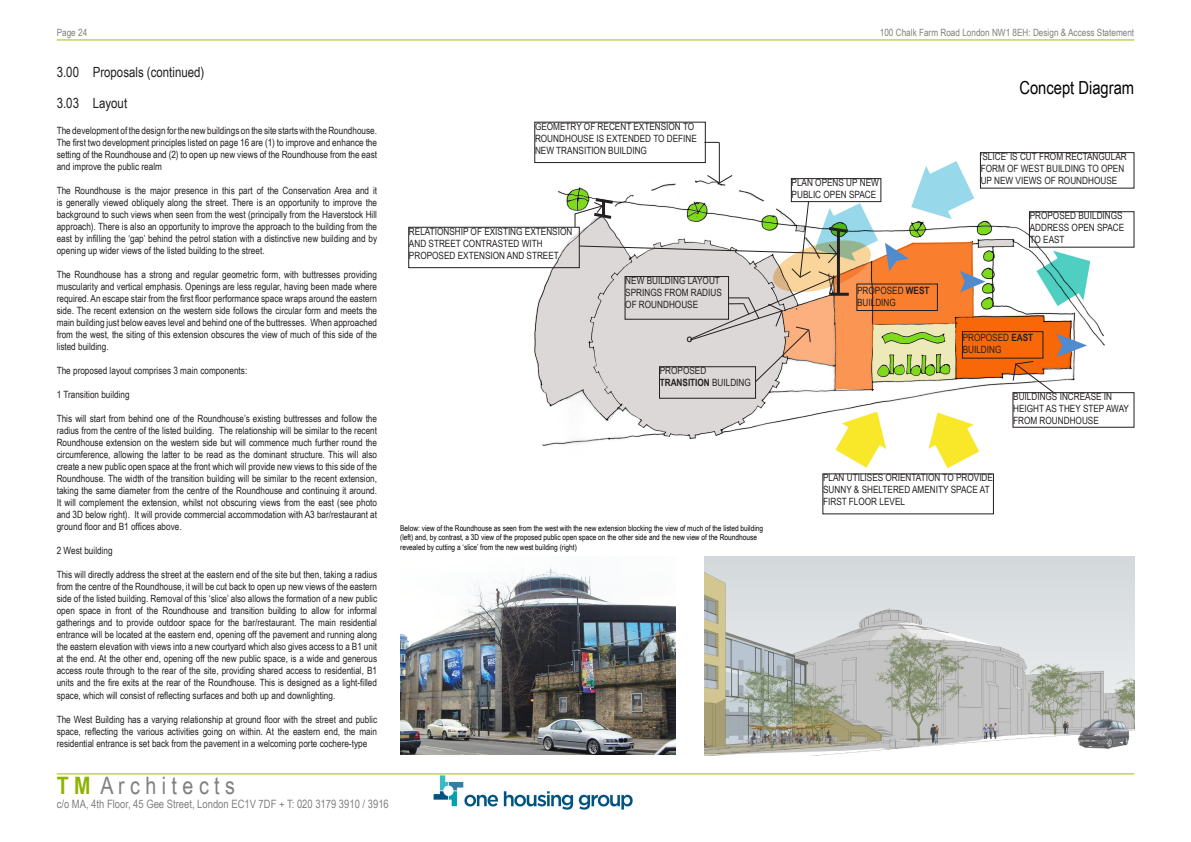
<style>
.page{position:relative;width:1191px;height:842px;background:#fff}
.page>*{position:absolute;margin:0;border:0;box-sizing:border-box;transform-origin:0 0}
.t1{font:24px "Arial Narrow";color:#808080}
.t2{font:18px "Arial Narrow";color:#000}
.t3{font:14px "Arial Narrow";color:#231f20}
.t4{font:11.5px "Arial Narrow";color:#808080}
.t5{font:10px/12px "Arial Narrow";color:#231f20;text-align:justify}
.t6{font:10px "Arial Narrow";color:#808080}
.t7{font:700 10px "Arial Narrow";color:#231f20}
.t8{font:10px "Arial";color:#000}
.t9{font:8px/9.6px "Arial Narrow";color:#000}
.s1{font-weight:700;color:#8eb200}
.s2{font-weight:700}
</style>
<div class="page">
<hr style="left:57px;top:773px;width:1077px;height:1px;background:#9dbe0b">
<hr style="left:57px;top:39px;width:1077px;height:1px;background:#9dbe0b">
<img style="left:434px;top:776px;width:199px;height:33px">
<img style="left:512px;top:158px;width:623px;height:357px">
<div style="left:980px;top:152px;width:154px;height:36px;border:1px solid #231f20"></div>
<div style="left:791px;top:178px;width:90px;height:24px;border:1px solid #231f20"></div>
<div style="left:534px;top:122px;width:171px;height:41px;border:1px solid #231f20"></div>
<div style="left:962px;top:331px;width:81px;height:27px;border:1px solid #231f20"></div>
<svg style="left:704px;top:142px;width:15px;height:1px"></svg>
<hr style="left:719px;top:142px;width:1px;height:41px;background:#231f20">
<div style="left:856px;top:284px;width:81px;height:27px;border:1px solid #231f20"></div>
<div style="left:1029px;top:211px;width:105px;height:36px;border:1px solid #231f20"></div>
<img style="left:400px;top:566px;width:275px;height:189px">
<svg style="left:706px;top:174px;width:27px;height:10px"></svg>
<svg style="left:1012px;top:360px;width:41px;height:33px"></svg>
<img style="left:705px;top:557px;width:429px;height:198px">
<div style="left:408px;top:227px;width:171px;height:41px;border:1px solid #231f20"></div>
<svg style="left:574px;top:196px;width:277px;height:186px"></svg>
<hr style="left:829px;top:293px;width:20px;height:3px;background:#231f20">
<p class="t6" style="left:57px;top:25px;width:32px">Page 24</p>
<p class="t3" style="left:57px;top:62px;width:149px">3.00 Proposals (continued)</p>
<p class="t3" style="left:57px;top:93px;width:72px">3.03 Layout</p>
<p class="t5" style="left:57px;top:125px;width:322px">The development of the design for the new buildings on the site starts with the Roundhouse.<br>The first two development principles listed on page 16 are (1) to improve and enhance the setting of the Roundhouse and (2) to open up new views of the Roundhouse from the east and improve the public realm</p>
<p class="t5" style="left:57px;top:185px;width:322px">The Roundhouse is the major presence in this part of the Conservation Area and it is generally viewed obliquely along the street. There is an opportunity to improve the background to such views when seen from the west (principally from the Haverstock Hill approach). There is also an opportunity to improve the approach to the building from the east by infilling the ‘gap’ behind the petrol station with a distinctive new building and by opening up wider views of the listed building to the street.</p>
<p class="t5" style="left:57px;top:269px;width:322px">The Roundhouse has a strong and regular geometric form, with buttresses providing muscularity and vertical emphasis. Openings are less regular, having been made where required. An escape stair from the first floor performance space wraps around the eastern side. The recent extension on the western side follows the circular form and meets the main building just below eaves level and behind one of the buttresses. When approached from the west, the siting of this extension obscures the view of much of this side of the listed building.</p>
<p class="t5" style="left:57px;top:365px;width:192px">The proposed layout comprises 3 main components:</p>
<p class="t5" style="left:57px;top:389px;width:74px">1 Transition building</p>
<p class="t5" style="left:57px;top:413px;width:322px">This will start from behind one of the Roundhouse’s existing buttresses and follow the radius from the centre of the listed building. The relationship will be similar to the recent Roundhouse extension on the western side but will commence much further round the circumference, allowing the latter to be read as the dominant structure. This will also create a new public open space at the front which will provide new views to this side of the Roundhouse. The width of the transition building will be similar to the recent extension, taking the same diameter from the centre of the Roundhouse and continuing it around.<br>It will complement the extension, whilst not obscuring views from the east (see photo and 3D below right). It will provide commercial accommodation with A3 bar/restaurant at ground floor and B1 offices above.</p>
<p class="t5" style="left:57px;top:545px;width:57px">2 West building</p>
<p class="t5" style="left:57px;top:569px;width:322px">This will directly address the street at the eastern end of the site but then, taking a radius from the centre of the Roundhouse, it will be cut back to open up new views of the eastern side of the listed building. Removal of this ‘slice’ also allows the formation of a new public open space in front of the Roundhouse and transition building to allow for informal gatherings and to provide outdoor space for the bar/restaurant. The main residential entrance will be located at the eastern end, opening off the pavement and running along the eastern elevation with views into a new courtyard which also gives access to a B1 unit at the end. At the other end, opening off the new public space, is a wide and generous access route through to the rear of the site, providing shared access to residential, B1 units and the fire exits at the rear of the Roundhouse. This is designed as a light-filled space, which will consist of reflecting surfaces and both up and downlighting.</p>
<p class="t5" style="left:57px;top:713px;width:322px">The West Building has a varying relationship at ground floor with the street and public space, reflecting the various activities going on within. At the eastern end, the main residential entrance is set back from the pavement in a welcoming porte cochere-type</p>
<h1 class="t1" style="left:57px;top:768px;width:180px"><span class="s1">T M</span> A r c h i t e c t s</h1>
<p class="t4" style="left:57px;top:795px;width:333px">c/o MA, 4th Floor, 45 Gee Street, London EC1V 7DF + T: 020 3179 3910 / 3916</p>
<p class="t5" style="left:535px;top:120px;width:7px">geometry</p>
<p class="t5" style="left:584px;top:120px;width:21px">of recent</p>
<p class="t5" style="left:633px;top:120px;width:18px">extension</p>
<p class="t5" style="left:683px;top:120px;width:7px">to</p>
<p class="t5" style="left:535px;top:132px;width:7px">roundhouse</p>
<p class="t5" style="left:596px;top:132px;width:28px">is extended</p>
<p class="t5" style="left:653px;top:132px;width:20px">to define</p>
<p class="t5" style="left:535px;top:144px;width:8px">new</p>
<p class="t5" style="left:556px;top:144px;width:6px">transition</p>
<p class="t5" style="left:608px;top:144px;width:6px">building</p>
<p class="t5" style="left:409px;top:225px;width:165px;text-align:left">RELATIONSHIP OF EXISTING EXTENSION<br>AND STREET CONTRASTED WITH<br>PROPOSED EXTENSION AND STREET</p>
<p class="t5" style="left:625px;top:274px;width:8px">new</p>
<p class="t5" style="left:646px;top:274px;width:6px">building</p>
<p class="t5" style="left:687px;top:274px;width:7px">layout</p>
<p class="t5" style="left:625px;top:286px;width:7px">springs</p>
<p class="t5" style="left:664px;top:286px;width:7px">from</p>
<p class="t5" style="left:691px;top:286px;width:6px">radius</p>
<p class="t5" style="left:625px;top:298px;width:21px">of roundhouse</p>
<p class="t8" style="left:687px;top:332px;width:7px">o</p>
<p class="t5" style="left:660px;top:364px;width:59px">proposed<br><span class="s2">TRANSITION</span> building</p>
<p class="t9" style="left:400px;top:523px;width:364px">Below: view of the Roundhouse as seen from the west with the new extension blocking the view of much of the listed building (left) and, by contrast, a 3D view of the proposed public open space on the other side and the new view of the Roundhouse revealed by cutting a ‘slice’ from the new west building (right)</p>
<p class="t6" style="left:880px;top:25px;width:256px">100 Chalk Farm Road London NW1 8EH: Design &amp; Access Statement</p>
<p class="t2" style="left:1019px;top:75px;width:116px">Concept Diagram</p>
<p class="t5" style="left:980px;top:150px;width:8px">‘slice</p>
<p class="t5" style="left:1006px;top:150px;width:21px">’ is cut</p>
<p class="t5" style="left:1039px;top:150px;width:7px">from</p>
<p class="t5" style="left:1065px;top:150px;width:7px">rectangular</p>
<p class="t5" style="left:980px;top:162px;width:7px">form</p>
<p class="t5" style="left:1007px;top:162px;width:21px">of west</p>
<p class="t5" style="left:1046px;top:162px;width:6px">building</p>
<p class="t5" style="left:1087px;top:162px;width:21px">to open</p>
<p class="t5" style="left:791px;top:176px;width:7px">plan</p>
<p class="t5" style="left:815px;top:176px;width:7px">opens</p>
<p class="t5" style="left:846px;top:176px;width:21px">up new</p>
<p class="t5" style="left:980px;top:174px;width:21px">up new</p>
<p class="t5" style="left:1015px;top:174px;width:7px">views</p>
<p class="t5" style="left:1044px;top:174px;width:21px">of roundhouse</p>
<p class="t5" style="left:791px;top:188px;width:6px">public</p>
<p class="t5" style="left:823px;top:188px;width:7px">open</p>
<p class="t5" style="left:849px;top:188px;width:7px">space</p>
<p class="t5" style="left:857px;top:284px;width:7px">proposed</p>
<p class="t7" style="left:906px;top:282px;width:23px">WEST</p>
<p class="t5" style="left:857px;top:296px;width:6px">building</p>
<p class="t5" style="left:1029px;top:209px;width:7px">proposed</p>
<p class="t5" style="left:1078px;top:209px;width:6px">buildings</p>
<p class="t5" style="left:1029px;top:221px;width:7px">address</p>
<p class="t5" style="left:1071px;top:221px;width:7px">open</p>
<p class="t5" style="left:1097px;top:221px;width:7px">space</p>
<p class="t5" style="left:1029px;top:233px;width:20px">to east</p>
<p class="t5" style="left:962px;top:331px;width:7px">proposed</p>
<p class="t7" style="left:1011px;top:330px;width:21px">EAST</p>
<p class="t5" style="left:962px;top:343px;width:6px">building</p>
<p class="t5" style="left:1013px;top:390px;width:6px">buildings</p>
<p class="t5" style="left:1059px;top:390px;width:7px">increase</p>
<p class="t5" style="left:1104px;top:390px;width:5px">in</p>
<p class="t5" style="left:1013px;top:402px;width:7px">height</p>
<p class="t5" style="left:1046px;top:402px;width:20px">as they</p>
<p class="t5" style="left:1083px;top:402px;width:7px">step</p>
<p class="t5" style="left:1106px;top:402px;width:7px">away</p>
<p class="t5" style="left:1013px;top:414px;width:7px">from</p>
<p class="t5" style="left:1039px;top:414px;width:7px">roundhouse</p>
<p class="t5" style="left:823px;top:471px;width:7px">plan</p>
<p class="t5" style="left:847px;top:471px;width:6px">utilises</p>
<p class="t5" style="left:885px;top:471px;width:6px">orientation</p>
<p class="t5" style="left:942px;top:471px;width:20px">to provide</p>
<p class="t5" style="left:823px;top:483px;width:7px">sunny</p>
<p class="t5" style="left:854px;top:483px;width:15px">&amp; sheltered</p>
<p class="t5" style="left:912px;top:483px;width:7px">amenity</p>
<p class="t5" style="left:950px;top:483px;width:7px">space</p>
<p class="t5" style="left:979px;top:483px;width:6px">at</p>
<p class="t5" style="left:823px;top:495px;width:6px">first</p>
<p class="t5" style="left:849px;top:495px;width:7px">floor</p>
<p class="t5" style="left:879px;top:495px;width:6px">level</p>
</div>
